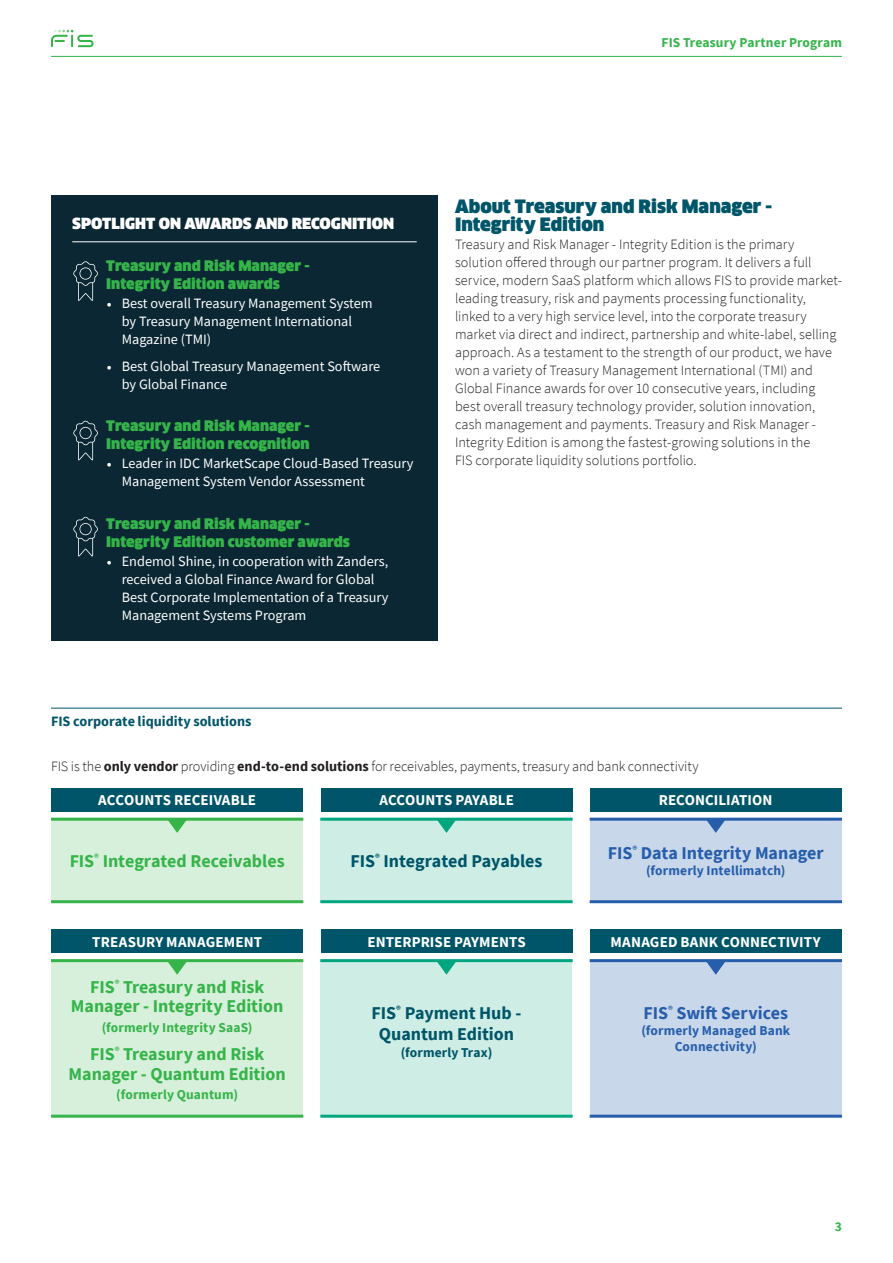
<style>
.page{position:relative;width:893px;height:1263px;background:#fff}
.page>*{position:absolute;margin:0;border:0;box-sizing:border-box;transform-origin:0 0}
.t1{font:700 18px/19.5px "Source Sans Pro";color:#35b44a;text-align:center}
.t2{font:700 18px/21.6px "Source Sans Pro";letter-spacing:-.005em;color:#005569;text-align:center}
.t3{font:900 18px/18px "Clan Offc Pro";color:#005569}
.t4{font:700 18px "Source Sans Pro";letter-spacing:-.005em;color:#275eac}
.t5{font:700 15px "Source Sans Pro";letter-spacing:.005em;color:#fff}
.t6{font:900 15px "Clan Offc Pro";color:#fff}
.t7{font:300 14.25px/18px "Source Sans Pro";color:#231f20}
.t8{font:14.25px/18px "Source Sans Pro";color:#fff}
.t9{font:900 14.25px/18px "Clan Offc Pro";color:#35b44a}
.t10{font:700 14.25px "Source Sans Pro";color:#005569}
.t11{font:700 13.5px "Source Sans Pro";letter-spacing:.01em;color:#35b44a}
.t12{font:700 13.5px/16.2px "Source Sans Pro";letter-spacing:.01em;color:#275eac;text-align:center}
.t13{font:700 13.5px "Source Sans Pro";letter-spacing:.01em;color:#005569}
.s1{font-family:"Wigrum";font-size:9px}
.s2{font-weight:700}
</style>
<div class="page">
<hr style="left:51px;top:56px;width:791px;height:1px;background:#35b44a">
<svg style="left:51px;top:30px;width:43px;height:17px"></svg>
<hr style="left:51px;top:708px;width:791px;height:1px;background:#005569">
<div style="left:51px;top:196px;width:387px;height:445px;background:#0a2733"></div>
<hr style="left:72px;top:241px;width:345px;height:1px;background:#fff">
<svg style="left:73px;top:261px;width:25px;height:40px"></svg>
<svg style="left:73px;top:421px;width:25px;height:39px"></svg>
<svg style="left:73px;top:517px;width:25px;height:39px"></svg>
<hr style="left:51px;top:1115px;width:252px;height:3px;background:#35b44a">
<hr style="left:320px;top:1115px;width:253px;height:3px;background:#00a77e">
<hr style="left:590px;top:1115px;width:252px;height:3px;background:#275eac">
<div style="left:51px;top:788px;width:252px;height:23px;background:#005569"></div>
<div style="left:51px;top:930px;width:252px;height:23px;background:#005569"></div>
<div style="left:321px;top:788px;width:252px;height:23px;background:#005569"></div>
<div style="left:321px;top:930px;width:252px;height:23px;background:#005569"></div>
<div style="left:590px;top:788px;width:252px;height:23px;background:#005569"></div>
<div style="left:590px;top:930px;width:252px;height:23px;background:#005569"></div>
<div style="left:51px;top:820px;width:252px;height:83px;background:#d7f0db"></div>
<div style="left:51px;top:960px;width:252px;height:155px;background:#d7f0db"></div>
<div style="left:321px;top:820px;width:251px;height:83px;background:#cdede5"></div>
<div style="left:321px;top:960px;width:251px;height:155px;background:#cdede5"></div>
<div style="left:590px;top:820px;width:252px;height:83px;background:#c9d7ea"></div>
<div style="left:590px;top:960px;width:252px;height:155px;background:#c9d7ea"></div>
<hr style="left:51px;top:818px;width:252px;height:3px;background:#35b44a">
<hr style="left:51px;top:959px;width:252px;height:3px;background:#35b44a">
<hr style="left:320px;top:818px;width:253px;height:3px;background:#00a77e">
<hr style="left:320px;top:959px;width:253px;height:3px;background:#00a77e">
<hr style="left:590px;top:818px;width:252px;height:3px;background:#275eac">
<hr style="left:590px;top:959px;width:252px;height:3px;background:#275eac">
<hr style="left:51px;top:900px;width:252px;height:3px;background:#35b44a">
<hr style="left:320px;top:900px;width:253px;height:3px;background:#00a77e">
<hr style="left:590px;top:900px;width:252px;height:3px;background:#275eac">
<svg style="left:167px;top:820px;width:20px;height:13px"></svg>
<svg style="left:167px;top:962px;width:20px;height:13px"></svg>
<svg style="left:437px;top:820px;width:19px;height:13px"></svg>
<svg style="left:437px;top:962px;width:19px;height:13px"></svg>
<svg style="left:706px;top:820px;width:19px;height:13px"></svg>
<svg style="left:706px;top:962px;width:19px;height:13px"></svg>
<p class="t11" style="left:662px;top:33px;width:182px">FIS Treasury Partner Program</p>
<p class="t6" style="left:72px;top:214px;width:323px">SPOTLIGHT ON AWARDS AND RECOGNITION</p>
<p class="t9" style="left:106px;top:257px;width:205px">Treasury and Risk Manager -<br>Integrity Edition awards</p>
<p class="t8" style="left:122px;top:294px;width:252px;text-indent:-15px"><span class="s1">●</span> Best overall Treasury Management System by Treasury Management International<br>Magazine (TMI)</p>
<p class="t8" style="left:122px;top:357px;width:260px;text-indent:-15px"><span class="s1">●</span> Best Global Treasury Management Software by Global Finance</p>
<p class="t9" style="left:106px;top:417px;width:205px">Treasury and Risk Manager -<br>Integrity Edition recognition</p>
<p class="t8" style="left:122px;top:454px;width:293px;text-indent:-15px"><span class="s1">●</span> Leader in IDC MarketScape Cloud-Based Treasury<br>Management System Vendor Assessment</p>
<p class="t9" style="left:106px;top:515px;width:245px">Treasury and Risk Manager -<br>Integrity Edition customer awards</p>
<p class="t8" style="left:122px;top:552px;width:268px;text-indent:-15px"><span class="s1">●</span> Endemol Shine, in cooperation with Zanders, received a Global Finance Award for Global Best Corporate Implementation of a Treasury Management Systems Program</p>
<p class="t10" style="left:51px;top:711px;width:202px">FIS corporate liquidity solutions</p>
<p class="t3" style="left:455px;top:197px;width:319px">About Treasury and Risk Manager -<br>Integrity Edition</p>
<p class="t7" style="left:455px;top:235px;width:388px">Treasury and Risk Manager - Integrity Edition is the primary solution offered through our partner program. It delivers a full service, modern SaaS platform which allows FIS to provide market&shy;leading treasury, risk and payments processing functionality, linked to a very high service level, into the corporate treasury market via direct and indirect, partnership and white-label, selling approach. As a testament to the strength of our product, we have won a variety of Treasury Management International (TMI) and Global Finance awards for over 10 consecutive years, including best overall treasury technology provider, solution innovation, cash management and payments. Treasury and Risk Manager - Integrity Edition is among the fastest-growing solutions in the<br>FIS corporate liquidity solutions portfolio.</p>
<p class="t7" style="left:51px;top:757px;width:649px">FIS is the <span class="s2">only vendor</span> providing <span class="s2">end-to-end solutions</span> for receivables, payments, treasury and bank connectivity</p>
<p class="t5" style="left:98px;top:790px;width:159px">ACCOUNTS RECEIVABLE</p>
<p class="t5" style="left:379px;top:790px;width:136px">ACCOUNTS PAYABLE</p>
<p class="t5" style="left:659px;top:790px;width:115px">RECONCILIATION</p>
<p class="t1" style="left:70px;top:851px;width:216px">FIS<sup>®</sup> Integrated Receivables</p>
<p class="t5" style="left:92px;top:932px;width:171px">TREASURY MANAGEMENT</p>
<p class="t1" style="left:71px;top:977px;width:214px">FIS<sup>®</sup> Treasury and Risk<br>Manager - Integrity Edition</p>
<p class="t11" style="left:102px;top:1018px;width:152px">(formerly Integrity SaaS)</p>
<p class="t1" style="left:69px;top:1044px;width:219px">FIS<sup>®</sup> Treasury and Risk<br>Manager - Quantum Edition</p>
<p class="t11" style="left:116px;top:1086px;width:123px">(formerly Quantum)</p>
<p class="t2" style="left:350px;top:850px;width:194px">FIS<sup>®</sup> Integrated Payables</p>
<p class="t5" style="left:367px;top:932px;width:160px">ENTERPRISE PAYMENTS</p>
<p class="t2" style="left:372px;top:1002px;width:151px">FIS<sup>®</sup> Payment Hub -<br>Quantum Edition</p>
<p class="t13" style="left:401px;top:1043px;width:93px">(formerly Trax)</p>
<p class="t4" style="left:608px;top:841px;width:217px">FIS<sup>®</sup> Data Integrity Manager</p>
<p class="t12" style="left:646px;top:863px;width:141px">(formerly Intellimatch)</p>
<p class="t5" style="left:611px;top:932px;width:212px">MANAGED BANK CONNECTIVITY</p>
<p class="t4" style="left:643px;top:1001px;width:146px">FIS<sup>®</sup> Swift Services</p>
<p class="t12" style="left:641px;top:1022px;width:150px">(formerly Managed Bank<br>Connectivity)</p>
<p class="t11" style="left:835px;top:1217px;width:9px">3</p>
</div>
